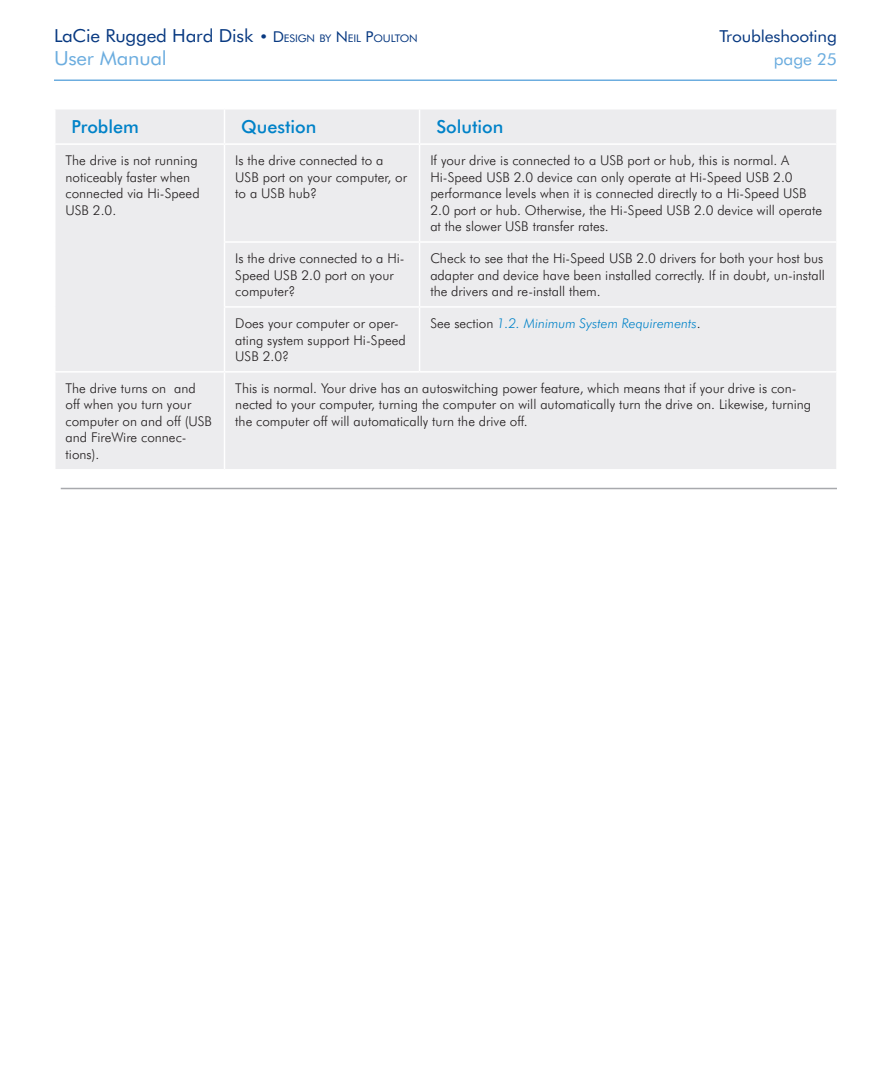
<style>
.page{position:relative;width:891px;height:1080px;background:#fff}
.page>*{position:absolute;margin:0;border:0;box-sizing:border-box;transform-origin:0 0}
.t1{font:19.5px "Futura BT";letter-spacing:-.01em;color:#6caddf;scale:1.05 1}
.t2{font:18px "Futura BT";letter-spacing:-.01em;color:#083981;scale:1.05 1}
.t3{font:500 18px "Futura BT";color:#0082c8}
.t4{font:16.5px "Futura BT";letter-spacing:-.01em;color:#083981;scale:1.05 1}
.t5{font:16.5px "Futura BT";letter-spacing:-.01em;color:#6caddf;scale:1.05 1}
.t6{font:300 13.5px/16.5px "Futura BT";color:#231f20}
.t7{font:italic 300 13.5px "Futura BT";color:#0082c8}
.s1{font-size:15px}
.s2{font-size:10.5px}
.s3{font-style:normal;color:#231f20}
</style>
<div class="page">
<hr style="left:54px;top:80px;width:783px;height:1px;background:#6caddf">
<hr style="left:61px;top:488px;width:776px;height:1px;background:#a8a9ad">
<div style="left:56px;top:110px;width:780px;height:359px;background:#ececee"></div>
<hr style="left:224px;top:110px;width:1px;height:33px;background:#fff">
<hr style="left:419px;top:110px;width:1px;height:33px;background:#fff">
<hr style="left:54px;top:143px;width:171px;height:2px;background:#fff">
<hr style="left:225px;top:143px;width:195px;height:2px;background:#fff">
<hr style="left:224px;top:145px;width:1px;height:96px;background:#fff">
<hr style="left:420px;top:143px;width:418px;height:2px;background:#fff">
<hr style="left:419px;top:145px;width:1px;height:96px;background:#fff">
<hr style="left:224px;top:243px;width:1px;height:63px;background:#fff">
<hr style="left:419px;top:243px;width:1px;height:63px;background:#fff">
<hr style="left:224px;top:308px;width:1px;height:63px;background:#fff">
<hr style="left:419px;top:308px;width:1px;height:63px;background:#fff">
<hr style="left:224px;top:373px;width:1px;height:96px;background:#fff">
<hr style="left:54px;top:371px;width:171px;height:2px;background:#fff">
<hr style="left:224px;top:241px;width:196px;height:2px;background:#fff">
<hr style="left:420px;top:241px;width:418px;height:2px;background:#fff">
<hr style="left:224px;top:306px;width:196px;height:2px;background:#fff">
<hr style="left:420px;top:306px;width:418px;height:2px;background:#fff">
<hr style="left:225px;top:371px;width:195px;height:2px;background:#fff">
<hr style="left:420px;top:371px;width:418px;height:2px;background:#fff">
<h2 class="t2" style="left:54px;top:24px;width:348px">LaCie Rugged Hard Disk <span class="s1">• D</span><span class="s2">ESIGN BY</span> <span class="s1">N</span> <span class="s2">EIL</span> <span class="s1">P</span><span class="s2">OULTON</span></h2>
<p class="t4" style="left:719px;top:26px;width:114px">Troubleshooting</p>
<h1 class="t1" style="left:54px;top:46px;width:109px">User Manual</h1>
<p class="t5" style="left:774px;top:49px;width:62px">page 25</p>
<h2 class="t3" style="left:72px;top:116px;width:69px">Problem</h2>
<h2 class="t3" style="left:241px;top:116px;width:77px">Question</h2>
<h2 class="t3" style="left:436px;top:116px;width:69px">Solution</h2>
<p class="t6" style="left:66px;top:152px;width:136px">The drive is not running noticeably faster when connected via Hi-Speed<br>USB 2.0.</p>
<p class="t6" style="left:235px;top:152px;width:173px">Is the drive connected to a<br>USB port on your computer, or to a USB hub?</p>
<p class="t6" style="left:430px;top:152px;width:393px">If your drive is connected to a USB port or hub, this is normal. A Hi-Speed USB 2.0 device can only operate at Hi-Speed USB 2.0 performance levels when it is connected directly to a Hi-Speed USB 2.0 port or hub. Otherwise, the Hi-Speed USB 2.0 device will operate at the slower USB transfer rates.</p>
<p class="t6" style="left:235px;top:250px;width:171px">Is the drive connected to a Hi-<br>Speed USB 2.0 port on your computer?</p>
<p class="t6" style="left:430px;top:250px;width:396px;text-align:justify">Check to see that the Hi-Speed USB 2.0 drivers for both your host bus adapter and device have been installed correctly. If in doubt, un-install the drivers and re-install them.</p>
<p class="t6" style="left:235px;top:315px;width:172px">Does your computer or oper&shy;ating system support Hi-Speed<br>USB 2.0?</p>
<p class="t7" style="left:430px;top:315px;width:272px"><span class="s3">See section</span> 1.2. Minimum System Requirements<span class="s3">.</span></p>
<p class="t6" style="left:66px;top:380px;width:148px">The drive turns on and off when you turn your computer on and off (USB and FireWire connec&shy;tions).</p>
<p class="t6" style="left:235px;top:380px;width:577px">This is normal. Your drive has an autoswitching power feature, which means that if your drive is con&shy;nected to your computer, turning the computer on will automatically turn the drive on. Likewise, turning the computer off will automatically turn the drive off.</p>
</div>
